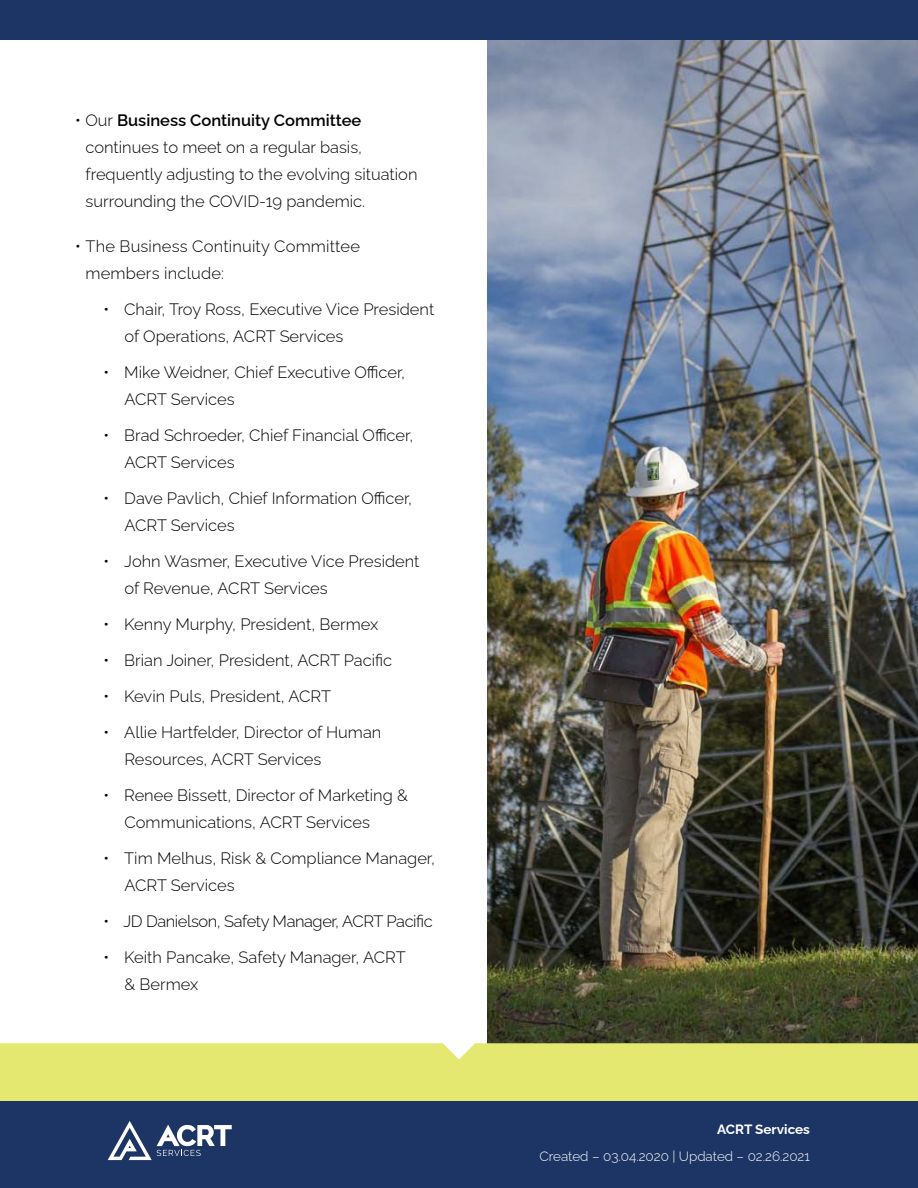
<style>
.page{position:relative;width:918px;height:1188px;background:#fff}
.page>*{position:absolute;margin:0;border:0;box-sizing:border-box;transform-origin:0 0}
.t1{font:300 16.5px/27px "Raleway";color:#000}
.t2{font:300 16.5px "Raleway";letter-spacing:-.025em;color:#000}
.t3{font:300 13.5px "Raleway";color:#fff}
.t4{font:700 13.5px "Raleway";color:#fff}
.s1{font-weight:600}
</style>
<div class="page">
<div style="left:0;top:1100px;width:918px;height:88px;background:#1c3564"></div>
<svg style="left:108px;top:1121px;width:124px;height:39px"></svg>
<img style="left:487px;top:39px;width:431px;height:1004px">
<div style="left:0;top:0;width:918px;height:39px;background:#1c3564"></div>
<div style="left:0;top:1043px;width:918px;height:57px;background:#e4e871"></div>
<p class="t1" style="left:85px;top:105px;width:334px;text-indent:-10px">• Our <span class="s1">Business Continuity Committee </span>continues to meet on a regular basis, frequently adjusting to the evolving situation surrounding the COVID‑19 pandemic.</p>
<p class="t1" style="left:85px;top:231px;width:276px;text-indent:-10px">• The Business Continuity Committee members include:</p>
<p class="t1" style="left:124px;top:294px;width:311px;text-indent:-21px">• Chair, Troy Ross, Executive Vice President of Operations, ACRT Services</p>
<p class="t1" style="left:124px;top:357px;width:282px;text-indent:-21px">• Mike Weidner, Chief Executive Officer,<br>ACRT Services</p>
<p class="t1" style="left:124px;top:420px;width:290px;text-indent:-21px">• Brad Schroeder, Chief Financial Officer,<br>ACRT Services</p>
<p class="t1" style="left:124px;top:483px;width:289px;text-indent:-21px">• Dave Pavlich, Chief Information Officer,<br>ACRT Services</p>
<p class="t1" style="left:124px;top:546px;width:297px;text-indent:-21px">• John Wasmer, Executive Vice President of Revenue, ACRT Services</p>
<p class="t1" style="left:103px;top:609px;width:276px">• Kenny Murphy, President, Bermex</p>
<p class="t1" style="left:103px;top:645px;width:290px">• Brian Joiner, President, ACRT Pacific</p>
<p class="t1" style="left:103px;top:681px;width:229px">• Kevin Puls, President, ACRT</p>
<p class="t1" style="left:124px;top:717px;width:258px;text-indent:-21px">• Allie Hartfelder, Director of Human<br>Resources, ACRT Services</p>
<p class="t1" style="left:124px;top:780px;width:285px;text-indent:-21px">• Renee Bissett, Director of Marketing &amp;<br>Communications, ACRT Services</p>
<p class="t1" style="left:124px;top:843px;width:312px;text-indent:-21px">• Tim Melhus, Risk &amp; Compliance Manager,<br>ACRT Services</p>
<p class="t2" style="left:103px;top:908px;width:331px">• JD Danielson, Safety Manager, ACRT Pacific</p>
<p class="t1" style="left:124px;top:942px;width:283px;text-indent:-21px">• Keith Pancake, Safety Manager, ACRT &amp; Bermex</p>
<p class="t4" style="left:717px;top:1118px;width:94px">ACRT Services</p>
<p class="t3" style="left:540px;top:1145px;width:272px">Created – 03.04.2020 | Updated – 02.26.2021</p>
</div>
